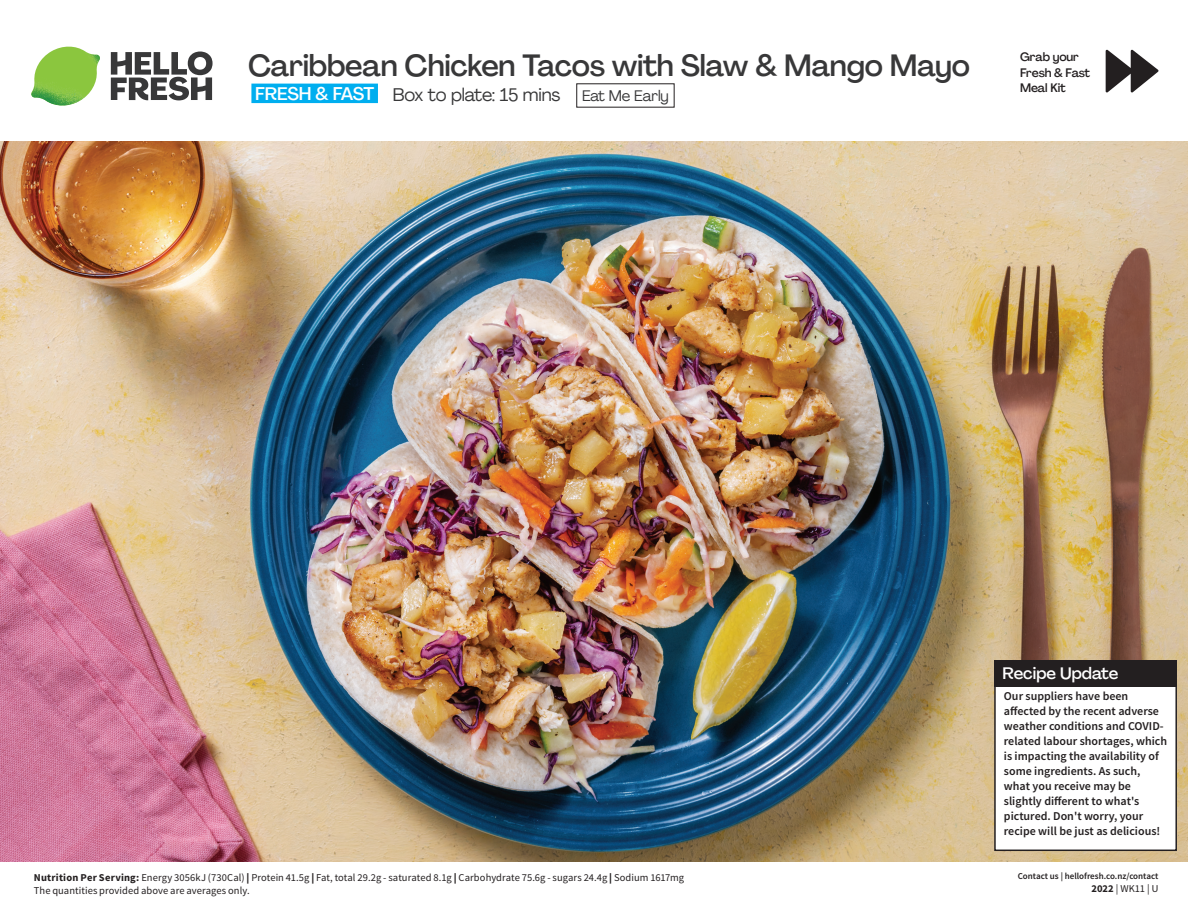
<style>
.page{position:relative;width:1188px;height:918px;background:#fff}
.page>*{position:absolute;margin:0;border:0;box-sizing:border-box;transform-origin:0 0}
.t1{font:500 30px "Agrandir";letter-spacing:-.01em;color:#383839}
.t2{font:18px "Agrandir";letter-spacing:-.01em;color:#383839}
.t3{font:500 18px "Agrandir";letter-spacing:-.01em;color:#fff}
.Steps_Text_AU{font:500 16.5px "Agrandir";color:#fff}
.t4{font:15px "Agrandir";letter-spacing:-.01em;color:#383839}
.Steps_Text_AU-2{font:600 12px/15px "Source Sans Pro";color:#231f20}
._04_Headers_Front{font:500 12px/15.3px "Agrandir";letter-spacing:-.01em;color:#231f20}
.Header_Back{font:10.5px/13.5px "Source Sans Pro";letter-spacing:.005em;color:#231f20}
._23_Small_text_Socia{font:10.5px "Source Sans Pro";color:#231f20}
._23_Small_text_Socia-2{font:600 9px "Source Sans Pro";color:#231f20}
.s1{font-weight:700}
.s2{font-weight:900}
.s3{font-family:"Myriad Pro";font-size:10.2px}
</style>
<div class="page">
<svg style="left:1106px;top:50px;width:52px;height:43px"></svg>
<div style="left:251px;top:84px;width:127px;height:19px;background:#00aeef"></div>
<svg style="left:111px;top:52px;width:102px;height:48px"></svg>
<img style="left:31px;top:47px;width:69px;height:59px">
<img style="left:0;top:142px;width:1188px;height:719px">
<div style="left:995px;top:661px;width:181px;height:189px;background:#fff"></div>
<div style="left:994px;top:660px;width:183px;height:191px;border:2px solid #231f20"></div>
<div style="left:994px;top:660px;width:183px;height:27px;background:#231f20"></div>
<p class="t1" style="left:248px;top:47px;width:724px">Caribbean Chicken Tacos with Slaw &amp; Mango Mayo</p>
<p class="t3" style="left:255px;top:82px;width:121px">FRESH &amp; FAST</p>
<p class="t2" style="left:393px;top:83px;width:169px">Box to plate: 15 mins</p>
<p class="t4" style="left:582px;top:87px;width:88px">Eat Me Early</p>
<p class="_04_Headers_Front" style="left:1020px;top:49px;width:72px">Grab your<br>Fresh &amp; Fast<br>Meal Kit</p>
<p class="Header_Back" style="left:34px;top:871px;width:652px"><span class="s1">Nutrition Per Serving:</span> Energy 3056kJ (730Cal) <span class="s2">|</span> Protein 41.5g <span class="s2">|</span> Fat, total 29.2g - saturated 8.1g <span class="s2">|</span> Carbohydrate 75.6g - sugars 24.4g <span class="s2">|</span> Sodium 1617mg<br>The quantities provided above are averages only.</p>
<p class="Steps_Text_AU" style="left:1003px;top:663px;width:117px">Recipe Update</p>
<p class="Steps_Text_AU-2" style="left:1004px;top:689px;width:165px">Our suppliers have been affected by the recent adverse weather conditions and COVID&shy;related labour shortages, which is impacting the availability of some ingredients. As such, what you receive may be slightly different to what's pictured. Don't worry, your recipe will be just as delicious!</p>
<p class="_23_Small_text_Socia-2" style="left:1018px;top:870px;width:142px">Contact us | hellofresh.co.nz/contact</p>
<p class="_23_Small_text_Socia" style="left:1092px;top:882px;width:68px"><span class="s1">2022</span> | WK11 | <span class="s3">U</span></p>
</div>
